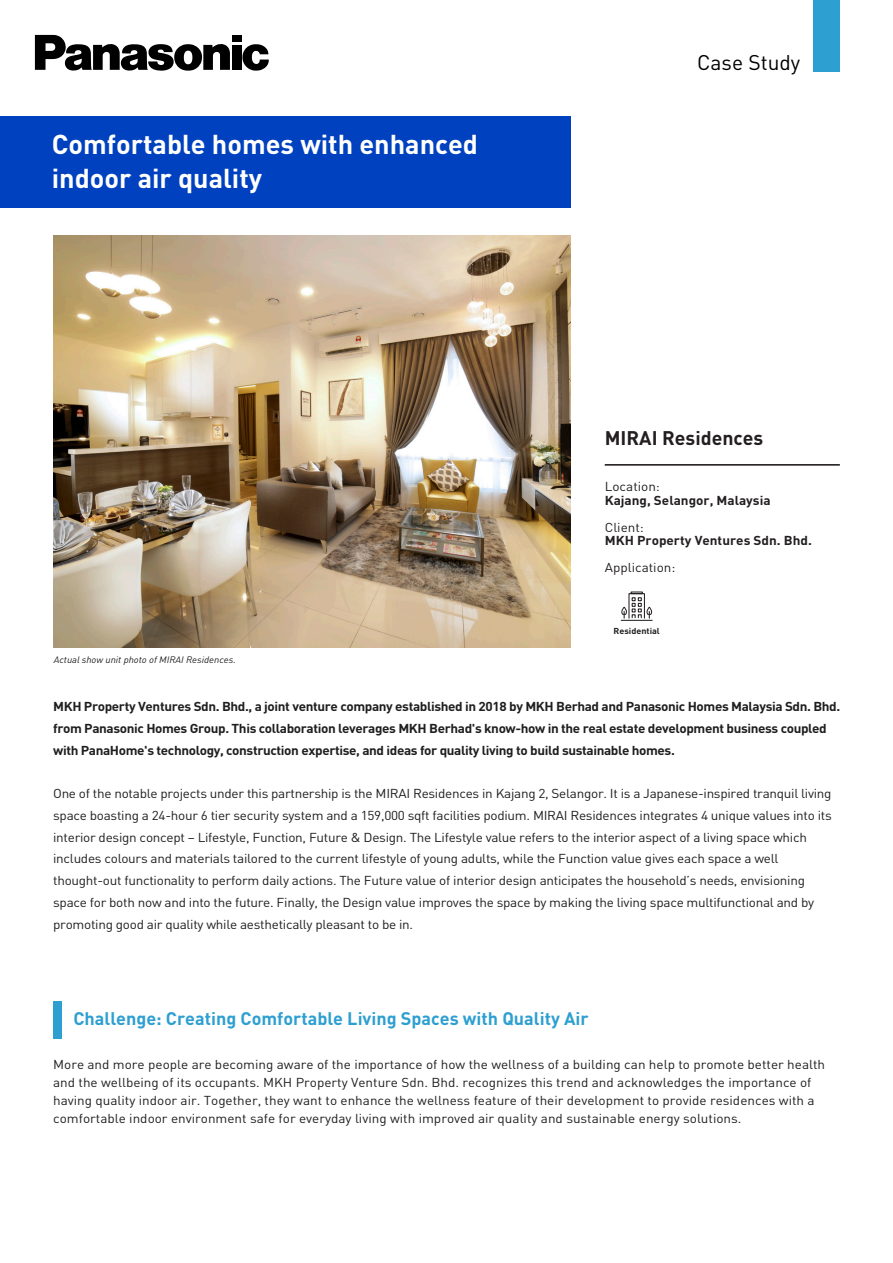
<style>
.page{position:relative;width:893px;height:1263px;background:#fff}
.page>*{position:absolute;margin:0;border:0;box-sizing:border-box;transform-origin:0 0}
.t1{font:700 27px/33.6px "DIN Pro";color:#fff}
.t2{font:21px "DIN Pro";color:#000}
.t3{font:700 19.5px "DIN Pro";color:#231f20}
.t4{font:700 18px "DIN Pro";color:#2e9fd1}
.t5{font:12.9px/21.8px "DIN Pro";letter-spacing:-.02em;color:#1f1f1f;scale:1.05 1}
.t6{font:12.9px/18px "DIN Pro";color:#1f1f1f;scale:1.05 1}
.t7{font:700 12.9px/21.8px "DIN Pro";letter-spacing:-.03em;color:#1f1f1f;scale:1.05 1}
.t8{font:700 12.9px "DIN Pro";color:#231f20;scale:1.05 1}
.t9{font:12.9px "DIN Pro";color:#231f20;scale:1.05 1}
.t10{font:italic 9.3px "DIN Pro";color:#1f1f1f;scale:1.05 1}
.t11{font:700 8.55px "DIN Pro";color:#231f20;scale:1.05 1}
</style>
<div class="page">
<img style="left:53px;top:235px;width:518px;height:412px">
<svg style="left:242px;top:44px;width:27px;height:27px"></svg>
<div style="left:232px;top:35px;width:9px;height:7px;background:#000"></div>
<div style="left:232px;top:45px;width:9px;height:25px;background:#000"></div>
<svg style="left:35px;top:35px;width:195px;height:36px"></svg>
<div style="left:813px;top:0;width:27px;height:72px;background:#2e9fd1"></div>
<div style="left:53px;top:1001px;width:9px;height:38px;background:#2e9fd1"></div>
<hr style="left:605px;top:464px;width:235px;height:2px;background:#231f20">
<div style="left:0;top:116px;width:571px;height:92px;background:#0041c0"></div>
<hr style="left:621px;top:620px;width:31px;height:1px;background:#231f20">
<svg style="left:621px;top:591px;width:32px;height:27px"></svg>
<h1 class="t1" style="left:52px;top:125px;width:428px">Comfortable homes with enhanced indoor air quality</h1>
<p class="t10" style="left:54px;top:652px;width:175px">Actual show unit photo of MIRAI Residences.</p>
<h2 class="t2" style="left:697px;top:46px;width:105px">Case Study</h2>
<h3 class="t3" style="left:605px;top:422px;width:160px">MIRAI Residences</h3>
<p class="t9" style="left:605px;top:476px;width:54px">Location:</p>
<p class="t8" style="left:605px;top:489px;width:160px">Kajang, Selangor, Malaysia</p>
<p class="t9" style="left:605px;top:517px;width:39px">Client:</p>
<p class="t8" style="left:605px;top:530px;width:199px">MKH Property Ventures Sdn. Bhd.</p>
<p class="t9" style="left:605px;top:557px;width:69px">Application:</p>
<p class="t11" style="left:614px;top:624px;width:46px">Residential</p>
<p class="t7" style="left:53px;top:694px;width:751px">MKH Property Ventures Sdn. Bhd., a joint venture company established in 2018 by MKH Berhad and Panasonic Homes Malaysia Sdn. Bhd. from Panasonic Homes Group. This collaboration leverages MKH Berhad's know-how in the real estate development business coupled with PanaHome's technology, construction expertise, and ideas for quality living to build sustainable homes.</p>
<p class="t5" style="left:53px;top:781px;width:743px">One of the notable projects under this partnership is the MIRAI Residences in Kajang 2, Selangor. It is a Japanese-inspired tranquil living space boasting a 24-hour 6 tier security system and a 159,000 sqft facilities podium. MIRAI Residences integrates 4 unique values into its interior design concept – Lifestyle, Function, Future &amp; Design. The Lifestyle value refers to the interior aspect of a living space which includes colours and materials tailored to the current lifestyle of young adults, while the Function value gives each space a well thought-out functionality to perform daily actions. The Future value of interior design anticipates the household’s needs, envisioning space for both now and into the future. Finally, the Design value improves the space by making the living space multifunctional and by promoting good air quality while aesthetically pleasant to be in.</p>
<h3 class="t4" style="left:73px;top:1003px;width:517px">Challenge: Creating Comfortable Living Spaces with Quality Air</h3>
<p class="t6" style="left:53px;top:1054px;width:737px">More and more people are becoming aware of the importance of how the wellness of a building can help to promote better health and the wellbeing of its occupants. MKH Property Venture Sdn. Bhd. recognizes this trend and acknowledges the importance of having quality indoor air. Together, they want to enhance the wellness feature of their development to provide residences with a comfortable indoor environment safe for everyday living with improved air quality and sustainable energy solutions.</p>
</div>
